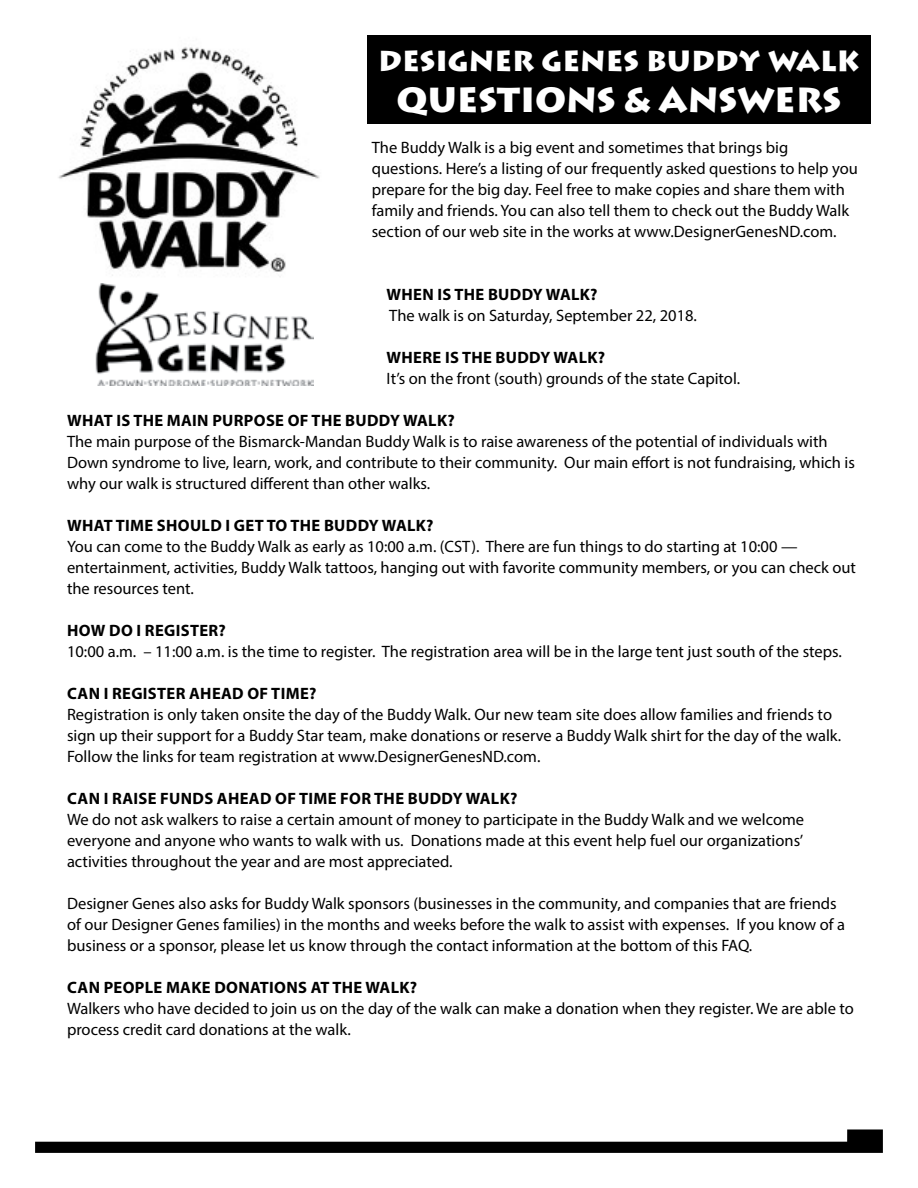
<style>
.page{position:relative;width:918px;height:1188px;background:#fff}
.page>*{position:absolute;margin:0;border:0;box-sizing:border-box;transform-origin:0 0}
.t1{font:900 34.5px "Lithos Pro";color:#fff}
.t2{font:900 28.5px "Lithos Pro";color:#fff}
.t3{font:16.5px/21px "Myriad Pro";color:#000}
.t4{font:700 16.5px "Myriad Pro";letter-spacing:.02em;color:#000}
</style>
<div class="page">
<img style="left:58px;top:47px;width:326px;height:229px">
<svg style="left:35px;top:1129px;width:848px;height:24px"></svg>
<div style="left:367px;top:35px;width:504px;height:88px;background:#000"></div>
<img style="left:95px;top:283px;width:218px;height:102px">
<h2 class="t2" style="left:378px;top:43px;width:483px">DESIGNER GENES BUDDY WALK</h2>
<h1 class="t1" style="left:397px;top:79px;width:446px">QUESTIONS &amp; ANSWERS</h1>
<p class="t3" style="left:372px;top:137px;width:488px">The Buddy Walk is a big event and sometimes that brings big questions. Here’s a listing of our frequently asked questions to help you prepare for the big day. Feel free to make copies and share them with family and friends. You can also tell them to check out the Buddy Walk section of our web site in the works at www.DesignerGenesND.com.</p>
<p class="t4" style="left:387px;top:284px;width:212px">WHEN IS THE BUDDY WALK?</p>
<p class="t3" style="left:389px;top:305px;width:309px">The walk is on Saturday, September 22, 2018.</p>
<p class="t4" style="left:387px;top:347px;width:220px">WHERE IS THE BUDDY WALK?</p>
<p class="t3" style="left:386px;top:368px;width:355px">It’s on the front (south) grounds of the state Capitol.</p>
<p class="t4" style="left:67px;top:410px;width:389px">WHAT IS THE MAIN PURPOSE OF THE BUDDY WALK?</p>
<p class="t3" style="left:67px;top:431px;width:790px">The main purpose of the Bismarck-Mandan Buddy Walk is to raise awareness of the potential of individuals with<br>Down syndrome to live, learn, work, and contribute to their community. Our main effort is not fundraising, which is why our walk is structured different than other walks.</p>
<p class="t4" style="left:67px;top:515px;width:368px">WHAT TIME SHOULD I GET TO THE BUDDY WALK?</p>
<p class="t3" style="left:67px;top:536px;width:791px">You can come to the Buddy Walk as early as 10:00 a.m. (CST). There are fun things to do starting at 10:00 — entertainment, activities, Buddy Walk tattoos, hanging out with favorite community members, or you can check out the resources tent.</p>
<p class="t4" style="left:67px;top:620px;width:160px">HOW DO I REGISTER?</p>
<p class="t3" style="left:67px;top:641px;width:777px">10:00 a.m. – 11:00 a.m. is the time to register. The registration area will be in the large tent just south of the steps.</p>
<p class="t4" style="left:67px;top:683px;width:251px">CAN I REGISTER AHEAD OF TIME?</p>
<p class="t3" style="left:67px;top:704px;width:776px">Registration is only taken onsite the day of the Buddy Walk. Our new team site does allow families and friends to sign up their support for a Buddy Star team, make donations or reserve a Buddy Walk shirt for the day of the walk.<br>Follow the links for team registration at www.DesignerGenesND.com.</p>
<p class="t4" style="left:67px;top:788px;width:452px">CAN I RAISE FUNDS AHEAD OF TIME FOR THE BUDDY WALK?</p>
<p class="t3" style="left:67px;top:809px;width:739px;text-align:justify">We do not ask walkers to raise a certain amount of money to participate in the Buddy Walk and we welcome everyone and anyone who wants to walk with us. Donations made at this event help fuel our organizations’ activities throughout the year and are most appreciated.</p>
<p class="t3" style="left:67px;top:893px;width:780px">Designer Genes also asks for Buddy Walk sponsors (businesses in the community, and companies that are friends of our Designer Genes families) in the months and weeks before the walk to assist with expenses. If you know of a business or a sponsor, please let us know through the contact information at the bottom of this FAQ.</p>
<p class="t4" style="left:67px;top:977px;width:351px">CAN PEOPLE MAKE DONATIONS AT THE WALK?</p>
<p class="t3" style="left:67px;top:998px;width:788px">Walkers who have decided to join us on the day of the walk can make a donation when they register. We are able to process credit card donations at the walk.</p>
</div>
